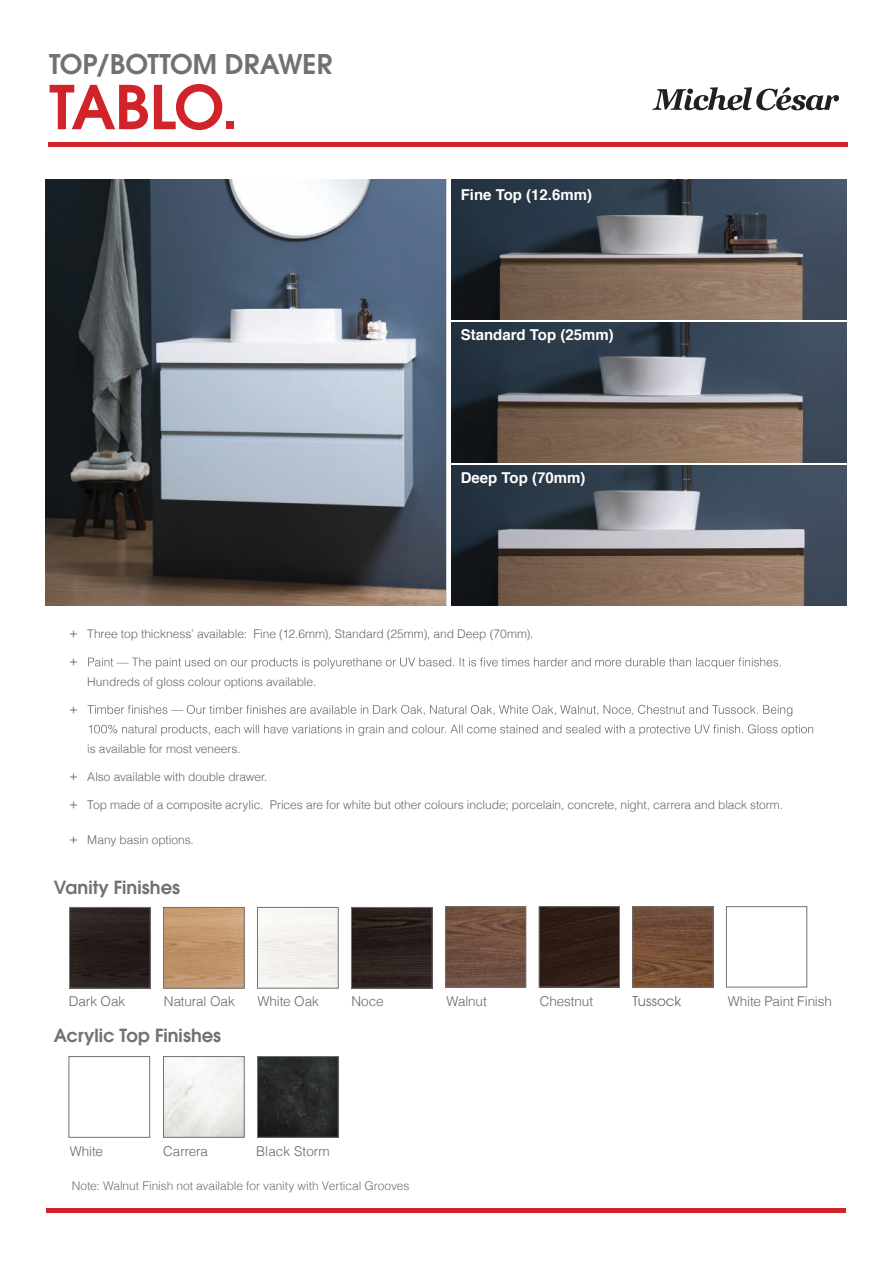
<style>
.page{position:relative;width:893px;height:1263px;background:#fff}
.page>*{position:absolute;margin:0;border:0;box-sizing:border-box;transform-origin:0 0}
.t1{font:600 60px "Avant Garde";letter-spacing:-.025em;color:#d1232a}
.t2{font:600 27px "Avant Garde";color:#717074}
.t3{font:600 18px "Avant Garde";letter-spacing:.005em;color:#717074}
.t4{font:700 15px "Helvetica";color:#fff}
.t5{font:300 13.5px "Helvetica";letter-spacing:-.01em;color:#66676b}
.t6{font:13.5px "Avant Garde";letter-spacing:.005em;color:#66676b}
.t7{font:13.5px "Avenir";color:#67676a}
.t8{font:300 12px "Helvetica";letter-spacing:-.005em;color:#67676a}
.t9{font:300 12px "Helvetica";letter-spacing:-.005em;color:#717074}
.s1{font-family:"Avenir";font-weight:400;font-size:13.5px}
</style>
<div class="page">
<img style="left:259px;top:1058px;width:77px;height:77px">
<hr style="left:48px;top:143px;width:799px;height:4px;background:#d1232a">
<svg style="left:652px;top:87px;width:187px;height:23px"></svg>
<img style="left:451px;top:179px;width:396px;height:141px">
<img style="left:451px;top:323px;width:396px;height:140px">
<img style="left:451px;top:466px;width:396px;height:140px">
<hr style="left:47px;top:1208px;width:799px;height:4px;background:#d1232a">
<img style="left:541px;top:908px;width:77px;height:77px">
<div style="left:539px;top:906px;width:81px;height:81px;border:1px solid #717074"></div>
<div style="left:257px;top:907px;width:81px;height:81px;border:1px solid #717074"></div>
<img style="left:353px;top:909px;width:77px;height:77px">
<div style="left:351px;top:907px;width:81px;height:81px;border:1px solid #717074"></div>
<img style="left:447px;top:908px;width:77px;height:77px">
<div style="left:445px;top:906px;width:81px;height:81px;border:1px solid #717074"></div>
<img style="left:165px;top:909px;width:77px;height:77px">
<div style="left:163px;top:907px;width:81px;height:81px;border:1px solid #717074"></div>
<img style="left:634px;top:908px;width:77px;height:77px">
<div style="left:632px;top:906px;width:81px;height:81px;border:1px solid #717074"></div>
<div style="left:726px;top:906px;width:81px;height:81px;border:1px solid #717074"></div>
<img style="left:71px;top:909px;width:77px;height:77px">
<div style="left:69px;top:907px;width:81px;height:81px;border:1px solid #717074"></div>
<svg style="left:88px;top:657px;width:693px;height:12px"></svg>
<svg style="left:87px;top:705px;width:705px;height:11px"></svg>
<svg style="left:89px;top:724px;width:724px;height:12px"></svg>
<div style="left:163px;top:1056px;width:81px;height:81px;border:1px solid #717074"></div>
<div style="left:257px;top:1056px;width:81px;height:81px;border:1px solid #717074"></div>
<div style="left:69px;top:1056px;width:81px;height:81px;border:1px solid #717074"></div>
<img style="left:46px;top:179px;width:400px;height:427px">
<h2 class="t2" style="left:49px;top:46px;width:285px">TOP/BOTTOM DRAWER</h2>
<h1 class="t1" style="left:49px;top:68px;width:191px">TABLO.</h1>
<p class="t4" style="left:461px;top:183px;width:133px">Fine Top (12.6mm)</p>
<p class="t4" style="left:461px;top:322px;width:155px">Standard Top (25mm)</p>
<p class="t4" style="left:461px;top:466px;width:126px">Deep Top (70mm)</p>
<p class="t8" style="left:69px;top:624px;width:466px"><span class="s1">+</span> Three top thickness’ available: Fine (12.6mm), Standard (25mm), and Deep (70mm).</p>
<p class="t7" style="left:69px;top:653px;width:10px">+</p>
<p class="t8" style="left:87px;top:671px;width:231px">Hundreds of gloss colour options available.</p>
<p class="t7" style="left:69px;top:701px;width:10px">+</p>
<p class="t8" style="left:87px;top:738px;width:155px">is available for most veneers.</p>
<p class="t8" style="left:69px;top:766px;width:200px"><span class="s1">+</span> Also available with double drawer.</p>
<p class="t8" style="left:69px;top:794px;width:715px"><span class="s1">+</span> Top made of a composite acrylic. Prices are for white but other colours include; porcelain, concrete, night, carrera and black storm.</p>
<p class="t8" style="left:69px;top:829px;width:126px"><span class="s1">+</span> Many basin options.</p>
<h3 class="t3" style="left:54px;top:876px;width:128px">Vanity Finishes</h3>
<p class="t5" style="left:69px;top:990px;width:58px">Dark Oak</p>
<p class="t5" style="left:164px;top:990px;width:72px">Natural Oak</p>
<p class="t5" style="left:258px;top:990px;width:63px">White Oak</p>
<p class="t5" style="left:351px;top:989px;width:34px">Noce</p>
<p class="t5" style="left:446px;top:989px;width:42px">Walnut</p>
<p class="t5" style="left:540px;top:989px;width:55px">Chestnut</p>
<p class="t6" style="left:632px;top:993px;width:50px">Tussock</p>
<p class="t5" style="left:728px;top:989px;width:106px">White Paint Finish</p>
<h3 class="t3" style="left:54px;top:1024px;width:169px">Acrylic Top Finishes</h3>
<p class="t5" style="left:70px;top:1140px;width:35px">White</p>
<p class="t5" style="left:163px;top:1140px;width:46px">Carrera</p>
<p class="t5" style="left:256px;top:1140px;width:75px">Black Storm</p>
<p class="t9" style="left:72px;top:1175px;width:339px">Note: Walnut Finish not available for vanity with Vertical Grooves</p>
</div>
